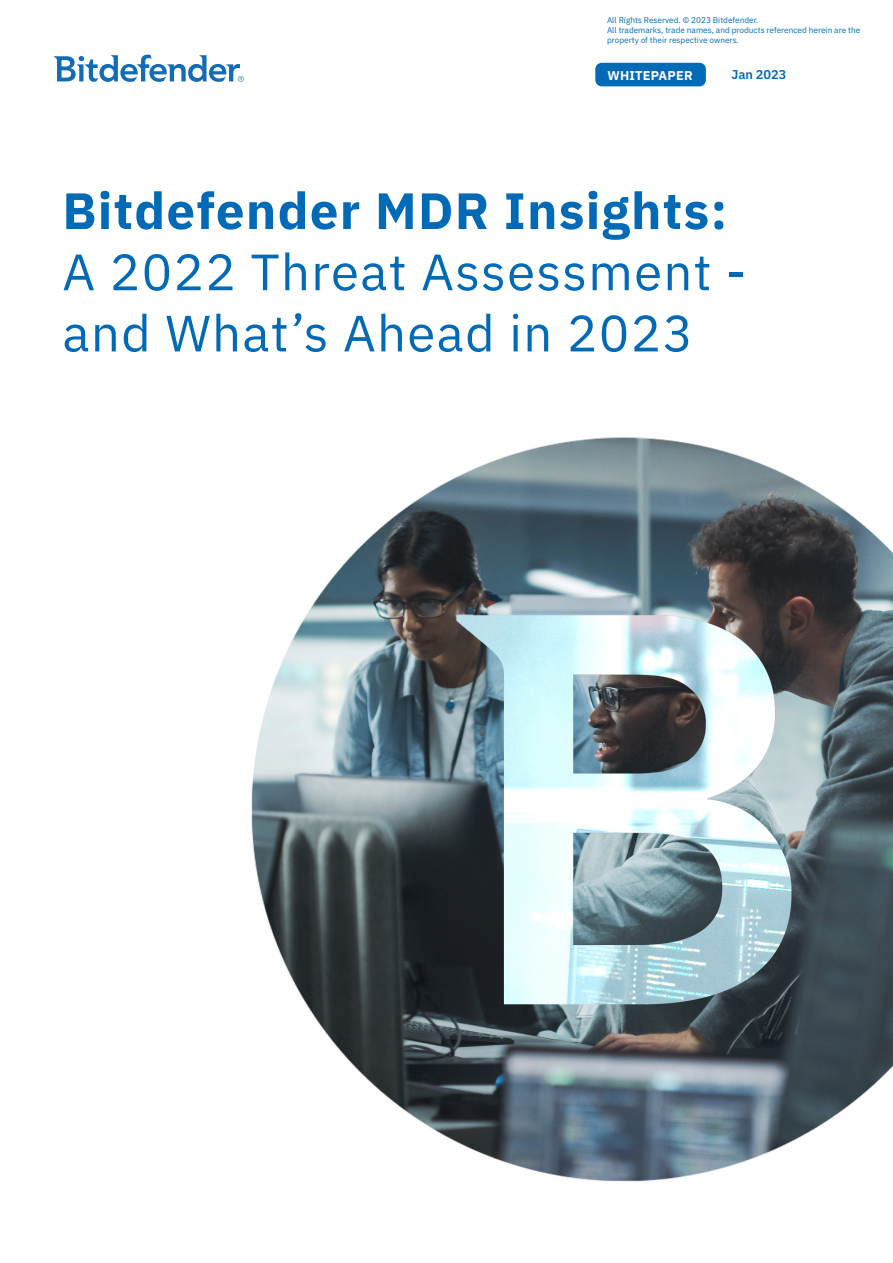
<style>
.page{position:relative;width:893px;height:1263px;background:#fff}
.page>*{position:absolute;margin:0;border:0;box-sizing:border-box;transform-origin:0 0}
.t1{font:51px/61.2px "IBM Plex Sans";letter-spacing:.025em;color:#016ab6}
.t2{font:700 51px "IBM Plex Sans";letter-spacing:.025em;color:#016ab6}
.t3{font:700 12.75px "IBM Plex Sans";letter-spacing:.02em;color:#fff}
.t4{font:600 12.75px "IBM Plex Sans";color:#016ab6}
.t5{font:8.25px/9.9px "IBM Plex Sans";color:#016ab6}
</style>
<div class="page">
<img style="left:145px;top:54px;width:748px;height:1128px">
<svg style="left:54px;top:55px;width:190px;height:27px"></svg>
<div style="left:595px;top:63px;width:111px;height:23px;background:#016ab6;border-radius:6px"></div>
<p class="t5" style="left:607px;top:15px;width:255px">All Rights Reserved. © 2023 Bitdefender.<br>All trademarks, trade names, and products referenced herein are the property of their respective owners.</p>
<h2 class="t3" style="left:607px;top:65px;width:87px">WHITEPAPER</h2>
<h2 class="t4" style="left:731px;top:64px;width:57px">Jan 2023</h2>
<h1 class="t2" style="left:62px;top:170px;width:666px">Bitdefender MDR Insights:</h1>
<h1 class="t1" style="left:62px;top:237px;width:686px">A 2022 Threat Assessment - and What’s Ahead in 2023</h1>
</div>
